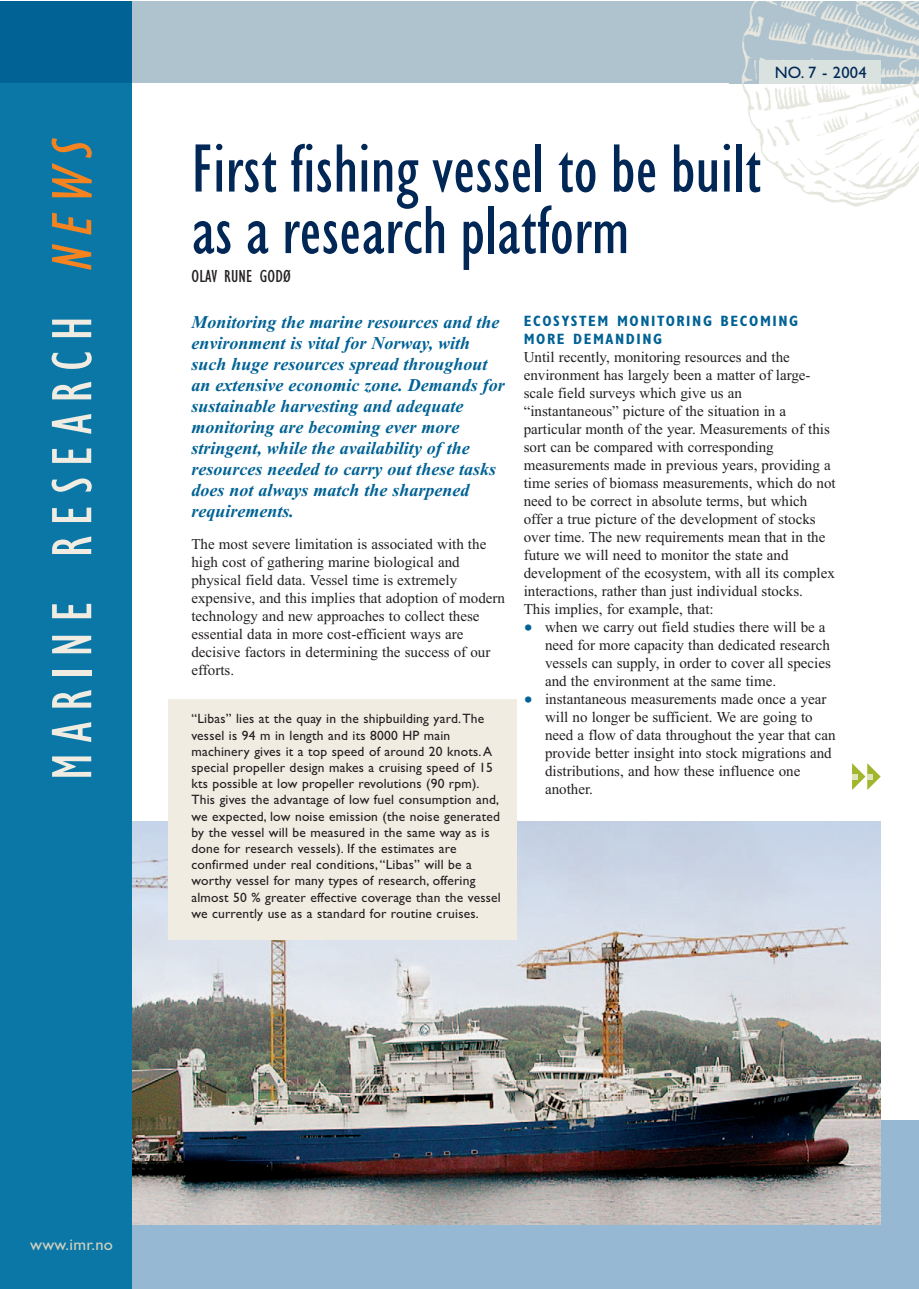
<style>
.page{position:relative;width:919px;height:1289px;background:#fff}
.page>*{position:absolute;margin:0;border:0;box-sizing:border-box;transform-origin:0 0}
.t1{font:condensed 70.5px/61.5px "Gill Sans";color:#002756}
.t2{font:condensed 58.5px "Gill Sans";letter-spacing:.18em;color:#f1ece2}
.t3{font:italic 700 18px/21px "Times New Roman";color:#006295}
.t4{font:condensed 18px "Gill Sans";letter-spacing:.01em;color:#231f20}
.t5{font:16.5px "Gill Sans";letter-spacing:.015em;color:#d2d1bf}
.t6{font:16.5px "Gill Sans";letter-spacing:.015em;color:#002756}
.t7{font:15px/18px "Times New Roman";color:#231f20}
.t8{font:700 condensed 15px/18px "Gill Sans";letter-spacing:.105em;color:#006295}
.t9{font:13.5px/16.2px "Gill Sans";letter-spacing:.015em;color:#231f20}
.s1{font-style:italic;color:#f58420}
.s2{font-size:25.5px;color:#006295}
</style>
<div class="page">
<div style="left:84px;top:1120px;width:834px;height:168px;background:#96b8d2"></div>
<img style="left:729px;top:83px;width:189px;height:124px">
<img style="left:131px;top:821px;width:749px;height:403px">
<div style="left:98px;top:1px;width:820px;height:82px;background:#aec3ce"></div>
<img style="left:741px;top:1px;width:177px;height:82px">
<div style="left:759px;top:60px;width:121px;height:23px;background:#d9e2de"></div>
<div style="left:0;top:83px;width:131px;height:1205px;background:#0a77a7"></div>
<div style="left:0;top:1px;width:131px;height:82px;background:#006295"></div>
<svg style="left:852px;top:763px;width:28px;height:27px"></svg>
<div style="left:168px;top:699px;width:349px;height:240px;background:#f1ece2"></div>
<h2 class="t2" style="left:51px;top:780px;width:638px;rotate:-90deg">MARINE RESEARCH <span class="s1">NEWS</span></h2>
<p class="t6" style="left:774px;top:66px;width:93px">NO. 7 - 2004</p>
<h1 class="t1" style="left:191px;top:145px;width:571px">First fishing vessel to be built as a research platform</h1>
<p class="t4" style="left:191px;top:270px;width:101px">OLAV RUNE GODØ</p>
<p class="t3" style="left:191px;top:313px;width:315px">Monitoring the marine resources and the environment is vital for Norway, with such huge resources spread throughout an extensive economic zone. Demands for sustainable harvesting and adequate monitoring are becoming ever more stringent, while the availability of the resources needed to carry out these tasks does not always match the sharpened requirements.</p>
<p class="t7" style="left:191px;top:536px;width:315px">The most severe limitation is associated with the high cost of gathering marine biological and physical field data. Vessel time is extremely expensive, and this implies that adoption of modern technology and new approaches to collect these essential data in more cost-efficient ways are decisive factors in determining the success of our efforts.</p>
<p class="t9" style="left:191px;top:712px;width:311px">“Libas” lies at the quay in the shipbuilding yard.The vessel is 94 m in length and its 8000 HP main machinery gives it a top speed of around 20 knots.A special propeller design makes a cruising speed of 15 kts possible at low propeller revolutions (90 rpm).<br>This gives the advantage of low fuel consumption and, we expected, low noise emission (the noise generated by the vessel will be measured in the same way as is done for research vessels). If the estimates are confirmed under real conditions,“Libas” will be a worthy vessel for many types of research, offering almost 50 % greater effective coverage than the vessel we currently use as a standard for routine cruises.</p>
<p class="t8" style="left:523px;top:313px;width:276px">ECOSYSTEM MONITORING BECOMING<br>MORE DEMANDING</p>
<p class="t7" style="left:523px;top:349px;width:313px">Until recently, monitoring resources and the environment has largely been a matter of large&shy;scale field surveys which give us an “instantaneous” picture of the situation in a particular month of the year. Measurements of this sort can be compared with corresponding measurements made in previous years, providing a time series of biomass measurements, which do not need to be correct in absolute terms, but which offer a true picture of the development of stocks over time. The new requirements mean that in the future we will need to monitor the state and development of the ecosystem, with all its complex interactions, rather than just individual stocks.<br>This implies, for example, that:</p>
<p class="t7" style="left:545px;top:619px;width:287px;text-indent:-21px"><span class="s2">•</span> when we carry out field studies there will be a need for more capacity than dedicated research vessels can supply, in order to cover all species and the environment at the same time.</p>
<p class="t7" style="left:545px;top:691px;width:292px;text-indent:-21px"><span class="s2">•</span> instantaneous measurements made once a year will no longer be sufficient. We are going to need a flow of data throughout the year that can provide better insight into stock migrations and distributions, and how these influence one another.</p>
<p class="t5" style="left:30px;top:1238px;width:84px">www.imr.no</p>
</div>
